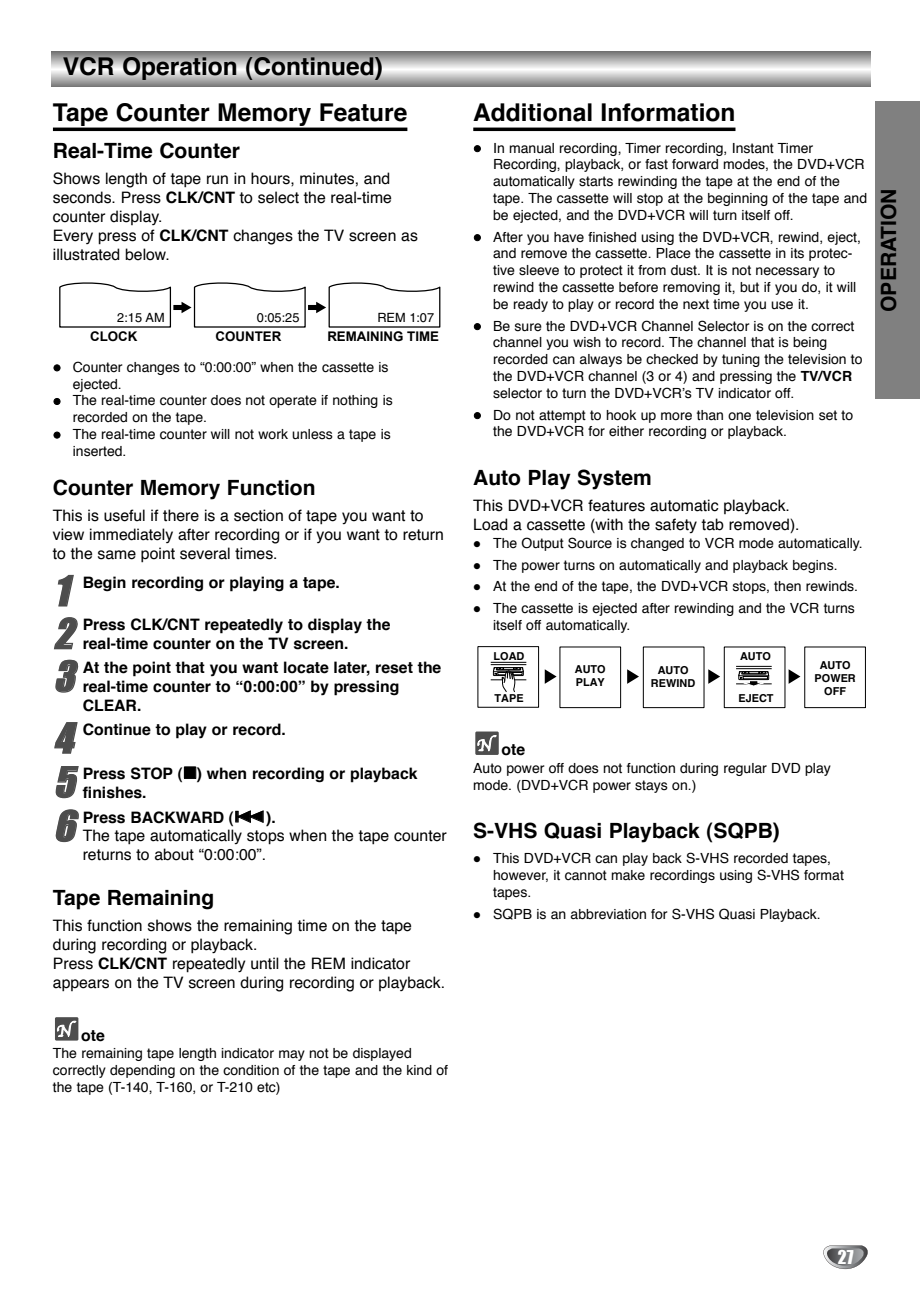
<style>
.page{position:relative;width:920px;height:1291px;background:#fff}
.page>*{position:absolute;margin:0;border:0;box-sizing:border-box;transform-origin:0 0}
.t1{font:italic 38.32px "Impact";color:#4d4d4d}
.t2{font:700 24.5px/45.7px "Helvetica";color:#000;text-align:center}
.t3{font:700 21px "Helvetica";color:#000}
.t4{font:17.5px "Impact";color:#fff}
.t5{font:15.75px/18.9px "Helvetica";color:#000}
.t6{font:700 15.75px/18.9px "Helvetica";color:#000}
.t7{font:14px/16.8px "Helvetica";color:#000}
.t8{font:700 13.3px "Arial";color:#000}
.t9{font:12.78px "Helvetica";color:#000}
.t10{font:700 10.85px/12.8px "Helvetica";color:#000;text-align:center}
.s1{font-weight:700}
.s2{font-family:"Sony PS Common";font-weight:400}
.s3{font-family:"Sony PS Common"}
</style>
<div class="page">
<div style="left:875px;top:101px;width:44px;height:298px;background:#808080"></div>
<svg style="left:823px;top:1245px;width:45px;height:24px"></svg>
<svg style="left:51px;top:52px;width:819px;height:34px;background:#bbb"></svg>
<hr style="left:53px;top:128px;width:354px;height:3px;background:#000">
<hr style="left:473px;top:128px;width:262px;height:3px;background:#000">
<svg style="left:498px;top:732px;width:1px;height:23px"></svg>
<div style="left:475px;top:731px;width:23px;height:24px;background:#4d4d4d"></div>
<svg style="left:477px;top:735px;width:20px;height:17px"></svg>
<svg style="left:55px;top:1018px;width:24px;height:23px"></svg>
<div style="left:55px;top:1017px;width:23px;height:23px;background:#4d4d4d"></div>
<svg style="left:57px;top:1020px;width:20px;height:17px"></svg>
<svg style="left:59px;top:282px;width:382px;height:46px"></svg>
<svg style="left:477px;top:646px;width:388px;height:62px"></svg>
<h2 class="t2" style="left:53px;top:46px;width:356px">VCR Operation (Continued)<br>Tape Counter Memory Feature</h2>
<h3 class="t3" style="left:53px;top:142px;width:188px">Real-Time Counter</h3>
<p class="t5" style="left:53px;top:170px;width:366px">Shows length of tape run in hours, minutes, and seconds. Press <span class="s1">CLK/CNT</span> to select the real-time counter display.<br>Every press of <span class="s1">CLK/CNT</span> changes the TV screen as illustrated below.</p>
<p class="t9" style="left:117px;top:312px;width:49px">2:15 AM</p>
<p class="t9" style="left:257px;top:312px;width:44px">0:05:25</p>
<p class="t9" style="left:377px;top:312px;width:58px">REM 1:07</p>
<p class="t8" style="left:90px;top:329px;width:49px">CLOCK</p>
<p class="t8" style="left:215px;top:329px;width:67px">COUNTER</p>
<p class="t8" style="left:327px;top:329px;width:113px">REMAINING TIME</p>
<p class="t7" style="left:73px;top:360px;width:321px">Counter changes to “0:00:00” when the cassette is ejected.<br>The real-time counter does not operate if nothing is recorded on the tape.<br>The real-time counter will not work unless a tape is inserted.</p>
<h3 class="t3" style="left:53px;top:478px;width:264px">Counter Memory Function</h3>
<p class="t5" style="left:53px;top:507px;width:392px">This is useful if there is a section of tape you want to view immediately after recording or if you want to return to the same point several times.</p>
<h1 class="t1" style="left:54px;top:567px;width:25px">1</h1>
<p class="t6" style="left:83px;top:574px;width:258px">Begin recording or playing a tape.</p>
<h1 class="t1" style="left:54px;top:610px;width:30px">2</h1>
<p class="t6" style="left:83px;top:616px;width:309px">Press CLK/CNT repeatedly to display the real-time counter on the TV screen.</p>
<h1 class="t1" style="left:54px;top:653px;width:31px">3</h1>
<p class="t6" style="left:83px;top:659px;width:360px">At the point that you want locate later, reset the real-time counter to “0:00:00” by pressing<br>CLEAR.</p>
<h1 class="t1" style="left:54px;top:714px;width:30px">4</h1>
<p class="t6" style="left:83px;top:721px;width:204px">Continue to play or record.</p>
<h1 class="t1" style="left:54px;top:758px;width:31px">5</h1>
<p class="t6" style="left:83px;top:765px;width:336px">Press STOP (<span class="s2">x</span>) when recording or playback finishes.</p>
<h1 class="t1" style="left:54px;top:802px;width:32px">6</h1>
<p class="t5" style="left:83px;top:809px;width:365px"><span class="s1">Press BACKWARD (</span><span class="s3">.</span><span class="s1">).<br></span>The tape automatically stops when the tape counter returns to about “0:00:00”.</p>
<h3 class="t3" style="left:53px;top:888px;width:163px">Tape Remaining</h3>
<p class="t5" style="left:53px;top:917px;width:393px">This function shows the remaining time on the tape during recording or playback.<br>Press <span class="s1">CLK/CNT</span> repeatedly until the REM indicator appears on the TV screen during recording or playback.</p>
<p class="t6" style="left:81px;top:1027px;width:25px">ote</p>
<p class="t7" style="left:53px;top:1046px;width:396px">The remaining tape length indicator may not be displayed correctly depending on the condition of the tape and the kind of the tape (T-140, T-160, or T-210 etc)</p>
<h2 class="t2" style="left:473px;top:91px;width:263px">Additional Information</h2>
<p class="t7" style="left:493px;top:140px;width:375px">In manual recording, Timer recording, Instant Timer Recording, playback, or fast forward modes, the DVD+VCR automatically starts rewinding the tape at the end of the tape. The cassette will stop at the beginning of the tape and be ejected, and the DVD+VCR will turn itself off.</p>
<p class="t7" style="left:493px;top:229px;width:369px">After you have finished using the DVD+VCR, rewind, eject, and remove the cassette. Place the cassette in its protec&shy;tive sleeve to protect it from dust. It is not necessary to rewind the cassette before removing it, but if you do, it will be ready to play or record the next time you use it.</p>
<p class="t7" style="left:493px;top:318px;width:371px">Be sure the DVD+VCR Channel Selector is on the correct channel you wish to record. The channel that is being recorded can always be checked by tuning the television to the DVD+VCR channel (3 or 4) and pressing the <span class="s1">TV/VCR </span>selector to turn the DVD+VCR’s TV indicator off.</p>
<p class="t7" style="left:493px;top:407px;width:361px">Do not attempt to hook up more than one television set to the DVD+VCR for either recording or playback.</p>
<h3 class="t3" style="left:473px;top:469px;width:180px">Auto Play System</h3>
<p class="t5" style="left:473px;top:497px;width:328px">This DVD+VCR features automatic playback.<br>Load a cassette (with the safety tab removed).</p>
<p class="t7" style="left:493px;top:533px;width:371px;line-height:21.7px">The Output Source is changed to VCR mode automatically.<br>The power turns on automatically and playback begins.<br>At the end of the tape, the DVD+VCR stops, then rewinds.<br>The cassette is ejected after rewinding and the VCR turns</p>
<p class="t7" style="left:493px;top:618px;width:139px">itself off automatically.</p>
<p class="t10" style="left:493px;top:650px;width:32px">LOAD</p>
<p class="t10" style="left:494px;top:693px;width:31px">TAPE</p>
<p class="t10" style="left:574px;top:664px;width:32px;text-align:left">AUTO<br>PLAY</p>
<p class="t10" style="left:739px;top:650px;width:32px">AUTO</p>
<p class="t10" style="left:738px;top:693px;width:37px">EJECT</p>
<p class="t10" style="left:650px;top:665px;width:46px">AUTO<br>REWIND</p>
<p class="t10" style="left:814px;top:660px;width:43px">AUTO<br>POWER<br>OFF</p>
<h3 class="t3" style="left:879px;top:312px;width:125px;rotate:-90deg">OPERATION</h3>
<p class="t6" style="left:501px;top:741px;width:25px">ote</p>
<p class="t7" style="left:473px;top:760px;width:359px">Auto power off does not function during regular DVD play mode. (DVD+VCR power stays on.)</p>
<h3 class="t3" style="left:473px;top:822px;width:308px">S-VHS Quasi Playback (SQPB)</h3>
<p class="t7" style="left:493px;top:851px;width:352px">This DVD+VCR can play back S-VHS recorded tapes, however, it cannot make recordings using S-VHS format tapes.</p>
<p class="t7" style="left:493px;top:906px;width:329px">SQPB is an abbreviation for S-VHS Quasi Playback.</p>
<p class="t4" style="left:837px;top:1246px;width:17px">27</p>
</div>
